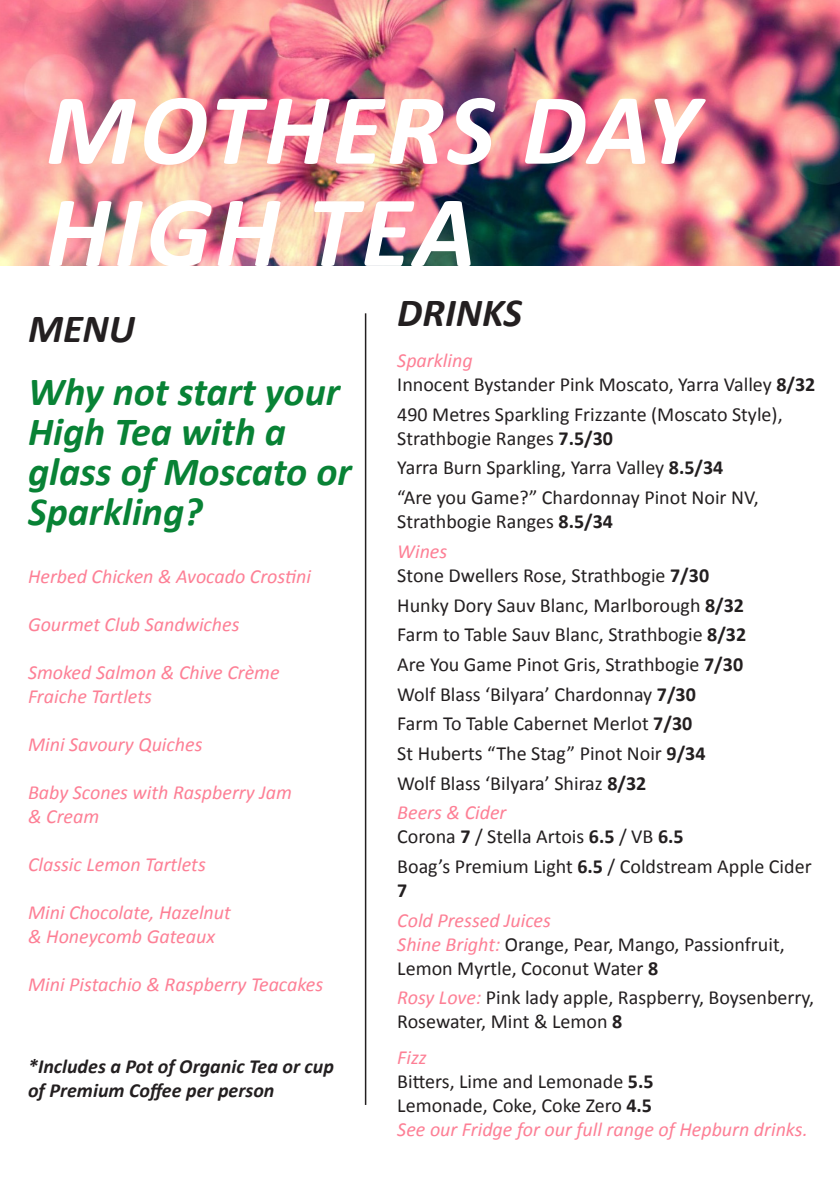
<style>
.page{position:relative;width:840px;height:1191px;background:#fff}
.page>*{position:absolute;margin:0;border:0;box-sizing:border-box;transform-origin:0 0}
.t1{font:italic 700 102.2px "Calibri";letter-spacing:.04em;color:#fff}
.t2{font:italic 700 40px/40px "Calibri";color:#088235}
.t3{font:italic 700 40px "Calibri";color:#231f20}
.t4{font:20px/24px "Calibri";color:#231f20}
.t5{font:italic 20px/24px "Calibri";color:#fd7f95}
.t6{font:italic 700 20px/24px "Calibri";color:#231f20}
.s1{font-weight:700}
.s2{font-style:italic;color:#fd7f95}
.s3{font-style:normal;color:#231f20}
.s4{font-weight:700;font-style:normal;color:#231f20}
</style>
<div class="page">
<img style="left:0;top:0;width:839px;height:265px">
<hr style="left:364px;top:313px;width:2px;height:792px;background:#231f20">
<p class="t1" style="left:46px;top:65px;width:654px">MOTHERS DAY</p>
<p class="t1" style="left:46px;top:167px;width:431px">HIGH TEA</p>
<p class="t3" style="left:28px;top:303px;width:108px">MENU</p>
<p class="t2" style="left:28px;top:371px;width:325px">Why not start your<br>High Tea with a glass of Moscato or<br>Sparkling?</p>
<p class="t5" style="left:28px;top:563px;width:284px">Herbed Chicken &amp; Avocado Crostini</p>
<p class="t5" style="left:28px;top:611px;width:213px">Gourmet Club Sandwiches</p>
<p class="t5" style="left:28px;top:659px;width:253px">Smoked Salmon &amp; Chive Crème</p>
<p class="t5" style="left:28px;top:683px;width:125px">Fraiche Tartlets</p>
<p class="t5" style="left:28px;top:731px;width:176px">Mini Savoury Quiches</p>
<p class="t5" style="left:28px;top:779px;width:265px">Baby Scones with Raspberry Jam</p>
<p class="t5" style="left:28px;top:803px;width:73px">&amp; Cream</p>
<p class="t5" style="left:28px;top:851px;width:179px">Classic Lemon Tartlets</p>
<p class="t5" style="left:28px;top:899px;width:204px">Mini Chocolate, Hazelnut</p>
<p class="t5" style="left:28px;top:923px;width:188px">&amp; Honeycomb Gateaux</p>
<p class="t5" style="left:28px;top:971px;width:296px">Mini Pistachio &amp; Raspberry Teacakes</p>
<p class="t6" style="left:28px;top:1054px;width:307px">*Includes a Pot of Organic Tea or cup of Premium Coffee per person</p>
<p class="t3" style="left:397px;top:287px;width:126px">DRINKS</p>
<p class="t5" style="left:397px;top:348px;width:77px">Sparkling</p>
<p class="t4" style="left:397px;top:372px;width:419px">Innocent Bystander Pink Moscato, Yarra Valley <span class="s1">8/32</span></p>
<p class="t4" style="left:397px;top:402px;width:386px">490 Metres Sparkling Frizzante (Moscato Style),<br>Strathbogie Ranges <span class="s1">7.5/30</span></p>
<p class="t4" style="left:397px;top:456px;width:327px">Yarra Burn Sparkling, Yarra Valley <span class="s1">8.5/34</span></p>
<p class="t4" style="left:397px;top:485px;width:363px">“Are you Game?” Chardonnay Pinot Noir NV,<br>Strathbogie Ranges <span class="s1">8.5/34</span></p>
<p class="t5" style="left:397px;top:538px;width:51px">Wines</p>
<p class="t4" style="left:397px;top:563px;width:313px">Stone Dwellers Rose, Strathbogie <span class="s1">7/30</span></p>
<p class="t4" style="left:397px;top:593px;width:348px">Hunky Dory Sauv Blanc, Marlborough <span class="s1">8/32</span></p>
<p class="t4" style="left:397px;top:622px;width:350px">Farm to Table Sauv Blanc, Strathbogie <span class="s1">8/32</span></p>
<p class="t4" style="left:397px;top:652px;width:347px">Are You Game Pinot Gris, Strathbogie <span class="s1">7/30</span></p>
<p class="t4" style="left:397px;top:682px;width:300px">Wolf Blass ‘Bilyara’ Chardonnay <span class="s1">7/30</span></p>
<p class="t4" style="left:397px;top:711px;width:296px">Farm To Table Cabernet Merlot <span class="s1">7/30</span></p>
<p class="t4" style="left:397px;top:741px;width:309px">St Huberts “The Stag” Pinot Noir <span class="s1">9/34</span></p>
<p class="t4" style="left:397px;top:771px;width:250px">Wolf Blass ‘Bilyara’ Shiraz <span class="s1">8/32</span></p>
<p class="t5" style="left:397px;top:800px;width:111px">Beers &amp; Cider</p>
<p class="t4" style="left:397px;top:824px;width:288px">Corona <span class="s1">7</span> / Stella Artois <span class="s1">6.5</span> / VB <span class="s1">6.5</span></p>
<p class="t4" style="left:397px;top:854px;width:415px">Boag’s Premium Light <span class="s1">6.5</span> / Coldstream Apple Cider<br><span class="s1">7</span></p>
<p class="t5" style="left:397px;top:907px;width:155px">Cold Pressed Juices</p>
<p class="t4" style="left:397px;top:932px;width:389px"><span class="s2">Shine Bright:</span> Orange, Pear, Mango, Passionfruit,<br>Lemon Myrtle, Coconut Water <span class="s1">8</span></p>
<p class="t4" style="left:397px;top:985px;width:418px"><span class="s2">Rosy Love:</span> Pink lady apple, Raspberry, Boysenberry,<br>Rosewater, Mint &amp; Lemon <span class="s1">8</span></p>
<p class="t5" style="left:397px;top:1044px;width:31px">Fizz</p>
<p class="t4" style="left:397px;top:1069px;width:257px">Bitters, Lime and Lemonade <span class="s1">5.5</span></p>
<p class="t5" style="left:397px;top:1092px;width:412px"><span class="s3">Lemonade, Coke, Coke Zero</span> <span class="s4">4.5<br></span>See our Fridge for our full range of Hepburn drinks.</p>
</div>
